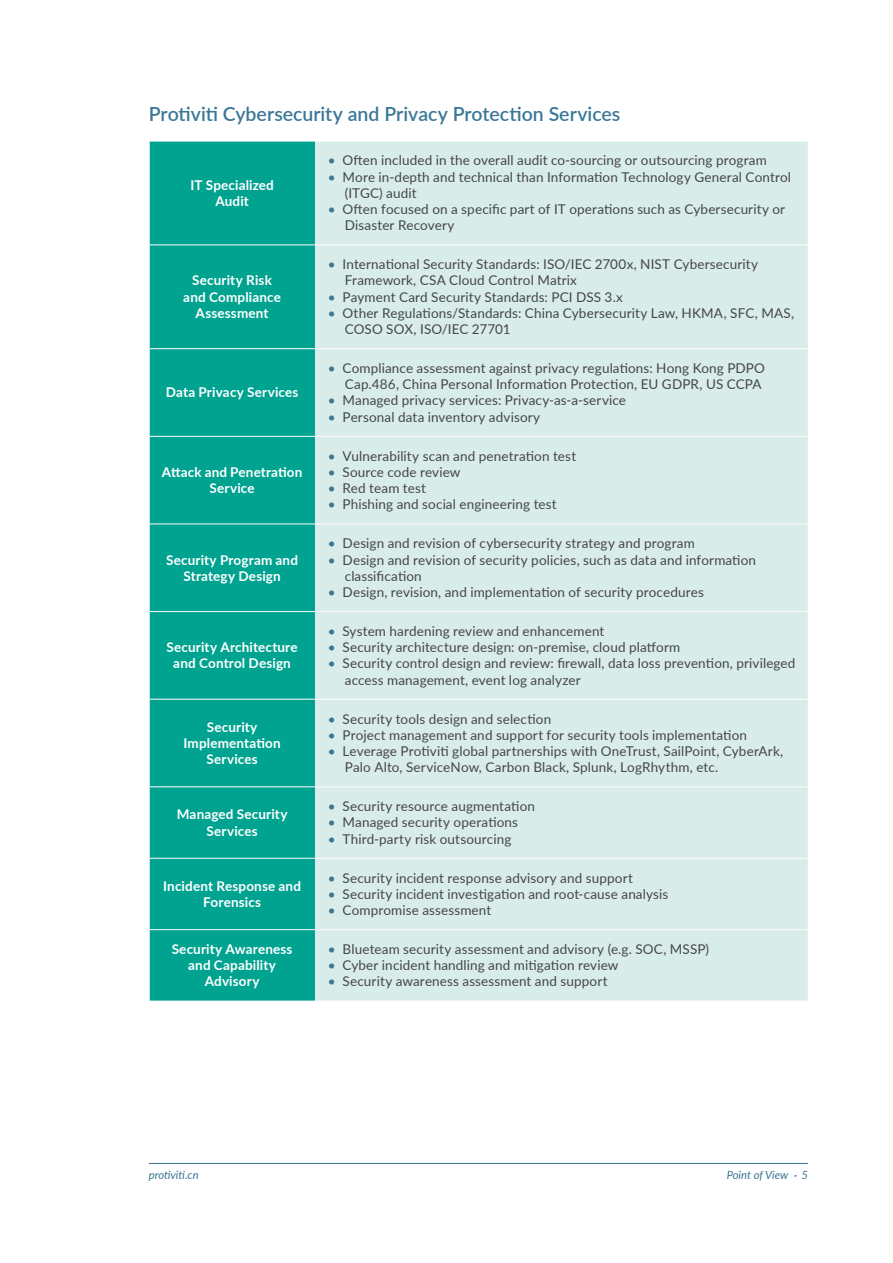
<style>
.page{position:relative;width:893px;height:1263px;background:#fff}
.page>*{position:absolute;margin:0;border:0;box-sizing:border-box;transform-origin:0 0}
.t1{font:600 19.5px "Lato";color:#3b7898}
.t2{font:13.5px/16.2px "Lato";letter-spacing:.01em;color:#454647}
.t3{font:700 13.5px/16.2px "Lato";letter-spacing:.01em;color:#fff;text-align:center}
.t4{font:italic 11.25px "Lato";color:#3b7391}
.s1{color:#3b7898}
.s2{font-family:"Merriweather";font-style:normal;font-size:12px}
</style>
<div class="page">
<hr style="left:149px;top:1163px;width:659px;height:1px;background:#3b7391">
<div style="left:150px;top:142px;width:165px;height:859px;background:#00a290"></div>
<div style="left:315px;top:142px;width:493px;height:859px;background:#d8ece9"></div>
<hr style="left:315px;top:244px;width:493px;height:1px;background:#fff">
<hr style="left:315px;top:348px;width:493px;height:1px;background:#fff">
<hr style="left:315px;top:436px;width:493px;height:1px;background:#fff">
<hr style="left:315px;top:524px;width:493px;height:1px;background:#fff">
<hr style="left:315px;top:611px;width:493px;height:1px;background:#fff">
<hr style="left:149px;top:699px;width:166px;height:1px;background:#fff">
<hr style="left:315px;top:699px;width:493px;height:1px;background:#fff">
<hr style="left:149px;top:786px;width:166px;height:1px;background:#fff">
<hr style="left:315px;top:786px;width:493px;height:1px;background:#fff">
<hr style="left:149px;top:858px;width:166px;height:1px;background:#fff">
<hr style="left:315px;top:858px;width:493px;height:1px;background:#fff">
<hr style="left:149px;top:929px;width:166px;height:1px;background:#fff">
<hr style="left:315px;top:929px;width:493px;height:1px;background:#fff">
<hr style="left:150px;top:244px;width:165px;height:1px;background:#fff">
<hr style="left:150px;top:348px;width:165px;height:1px;background:#fff">
<hr style="left:150px;top:436px;width:165px;height:1px;background:#fff">
<hr style="left:150px;top:524px;width:165px;height:1px;background:#fff">
<hr style="left:150px;top:611px;width:165px;height:1px;background:#fff">
<p class="t1" style="left:149px;top:100px;width:473px">Protiviti Cybersecurity and Privacy Protection Services</p>
<p class="t3" style="left:190px;top:176px;width:85px">IT Specialized</p>
<p class="t3" style="left:215px;top:192px;width:35px">Audit</p>
<p class="t3" style="left:183px;top:272px;width:99px">Security Risk and Compliance<br>Assessment</p>
<p class="t3" style="left:166px;top:384px;width:134px">Data Privacy Services</p>
<p class="t3" style="left:162px;top:463px;width:142px">Attack and Penetration<br>Service</p>
<p class="t3" style="left:166px;top:551px;width:133px">Security Program and<br>Strategy Design</p>
<p class="t3" style="left:167px;top:638px;width:133px">Security Architecture and Control Design</p>
<p class="t3" style="left:183px;top:718px;width:99px">Security<br>Implementation<br>Services</p>
<p class="t3" style="left:177px;top:806px;width:112px">Managed Security<br>Services</p>
<p class="t3" style="left:163px;top:877px;width:139px">Incident Response and<br>Forensics</p>
<p class="t2" style="left:328px;top:152px;width:441px"><span class="s1">•</span> Often included in the overall audit co-sourcing or outsourcing program</p>
<p class="t2" style="left:345px;top:168px;width:448px;text-indent:-17px"><span class="s1">•</span> More in-depth and technical than Information Technology General Control (ITGC) audit</p>
<p class="t2" style="left:345px;top:200px;width:442px;text-indent:-17px"><span class="s1">•</span> Often focused on a specific part of IT operations such as Cybersecurity or<br>Disaster Recovery</p>
<p class="t2" style="left:345px;top:256px;width:415px;text-indent:-17px"><span class="s1">•</span> International Security Standards: ISO/IEC 2700x, NIST Cybersecurity<br>Framework, CSA Cloud Control Matrix</p>
<p class="t2" style="left:328px;top:288px;width:297px"><span class="s1">•</span> Payment Card Security Standards: PCI DSS 3.x</p>
<p class="t2" style="left:345px;top:304px;width:451px;text-indent:-17px"><span class="s1">•</span> Other Regulations/Standards: China Cybersecurity Law, HKMA, SFC, MAS,<br>COSO SOX, ISO/IEC 27701</p>
<p class="t2" style="left:328px;top:359px;width:439px;text-align:right"><span class="s1">•</span> Compliance assessment against privacy regulations: Hong Kong PDPO<br>Cap.486, China Personal Information Protection, EU GDPR, US CCPA</p>
<p class="t2" style="left:328px;top:392px;width:300px"><span class="s1">•</span> Managed privacy services: Privacy-as-a-service</p>
<p class="t2" style="left:328px;top:408px;width:214px"><span class="s1">•</span> Personal data inventory advisory</p>
<p class="t2" style="left:328px;top:447px;width:250px"><span class="s1">•</span> Vulnerability scan and penetration test</p>
<p class="t2" style="left:328px;top:463px;width:134px"><span class="s1">•</span> Source code review</p>
<p class="t2" style="left:328px;top:479px;width:100px"><span class="s1">•</span> Red team test</p>
<p class="t2" style="left:328px;top:496px;width:230px"><span class="s1">•</span> Phishing and social engineering test</p>
<p class="t2" style="left:328px;top:535px;width:369px"><span class="s1">•</span> Design and revision of cybersecurity strategy and program</p>
<p class="t2" style="left:345px;top:551px;width:413px;text-indent:-17px"><span class="s1">•</span> Design and revision of security policies, such as data and information classification</p>
<p class="t2" style="left:328px;top:583px;width:378px"><span class="s1">•</span> Design, revision, and implementation of security procedures</p>
<p class="t2" style="left:328px;top:622px;width:278px"><span class="s1">•</span> System hardening review and enhancement</p>
<p class="t2" style="left:328px;top:638px;width:354px"><span class="s1">•</span> Security architecture design: on-premise, cloud platform</p>
<p class="t2" style="left:345px;top:655px;width:452px;text-indent:-17px"><span class="s1">•</span> Security control design and review: firewall, data loss prevention, privileged access management, event log analyzer</p>
<p class="t2" style="left:328px;top:710px;width:225px"><span class="s1">•</span> Security tools design and selection</p>
<p class="t2" style="left:328px;top:726px;width:421px"><span class="s1">•</span> Project management and support for security tools implementation</p>
<p class="t2" style="left:345px;top:742px;width:440px;text-indent:-17px"><span class="s1">•</span> Leverage Protiviti global partnerships with OneTrust, SailPoint, CyberArk,<br>Palo Alto, ServiceNow, Carbon Black, Splunk, LogRhythm, etc.</p>
<p class="t2" style="left:328px;top:797px;width:209px"><span class="s1">•</span> Security resource augmentation</p>
<p class="t2" style="left:328px;top:814px;width:192px"><span class="s1">•</span> Managed security operations</p>
<p class="t2" style="left:328px;top:830px;width:185px"><span class="s1">•</span> Third-party risk outsourcing</p>
<p class="t2" style="left:328px;top:869px;width:307px"><span class="s1">•</span> Security incident response advisory and support</p>
<p class="t2" style="left:328px;top:885px;width:342px"><span class="s1">•</span> Security incident investigation and root-cause analysis</p>
<p class="t2" style="left:328px;top:901px;width:165px"><span class="s1">•</span> Compromise assessment</p>
<p class="t3" style="left:172px;top:940px;width:122px">Security Awareness and Capability<br>Advisory</p>
<p class="t2" style="left:328px;top:940px;width:383px"><span class="s1">•</span> Blueteam security assessment and advisory (e.g. SOC, MSSP)</p>
<p class="t2" style="left:328px;top:957px;width:292px"><span class="s1">•</span> Cyber incident handling and mitigation review</p>
<p class="t2" style="left:328px;top:973px;width:281px"><span class="s1">•</span> Security awareness assessment and support</p>
<p class="t4" style="left:149px;top:1167px;width:51px">protiviti.cn</p>
<p class="t4" style="left:727px;top:1167px;width:83px">Point of View <span class="s2">·</span> 5</p>
</div>
